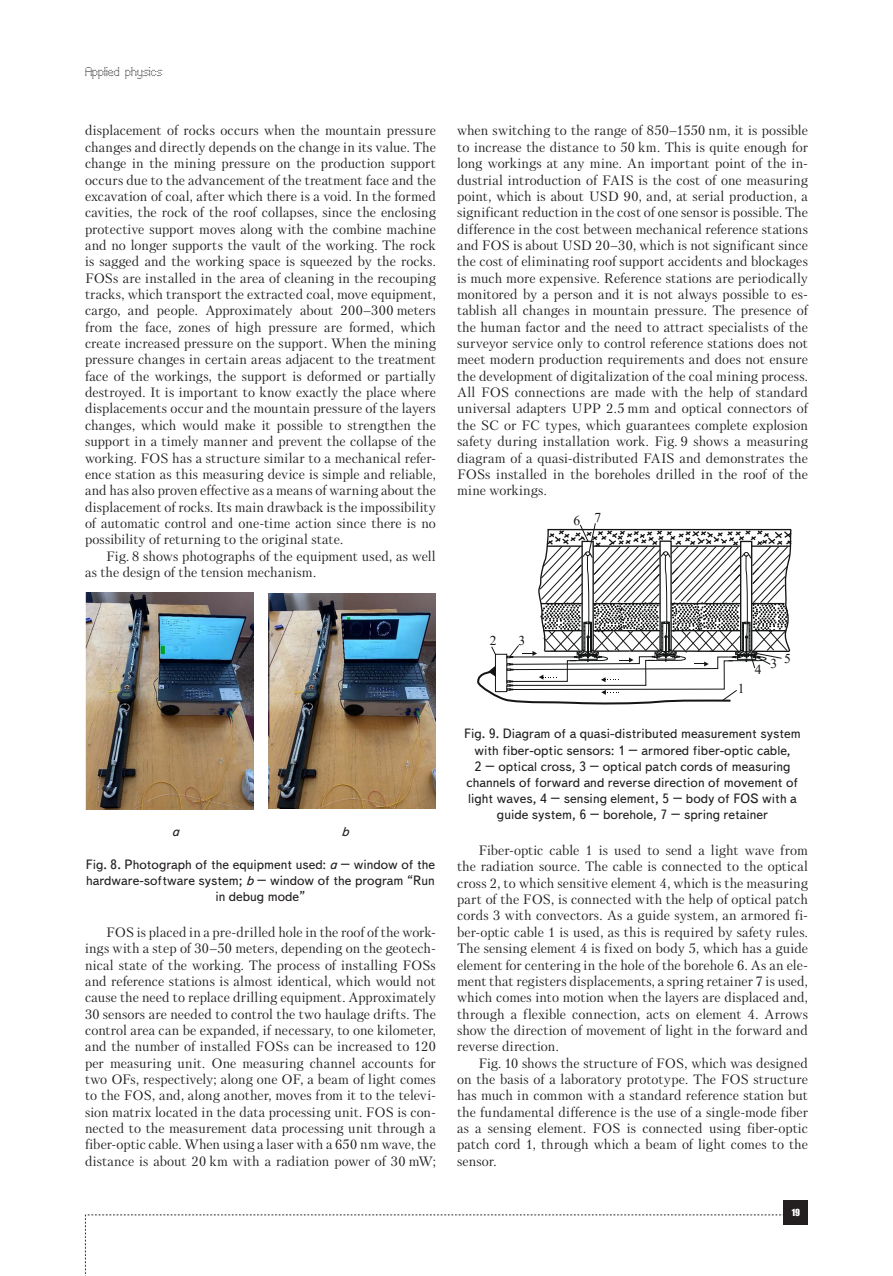
<style>
.page{position:relative;width:893px;height:1276px;background:#fff}
.page>*{position:absolute;margin:0;border:0;box-sizing:border-box;transform-origin:0 0}
.Text__англ{font:13.5px/16.4px "Petersburg C";letter-spacing:.005em;color:#231f20;text-align:justify}
.Рисунок{font:13.5px/16.2px "Text Book C";color:#231f20;text-align:center}
.t1{font:13.5px "Times New Roman";color:#141515}
.Рисунок-2{font:italic 13.5px "Text Book C";color:#231f20}
.t2{font:12px "Perfo";letter-spacing:.015em;color:#231f20}
.t3{font:9px "Impact";color:#fff}
.s1{font-family:"Times New Roman"}
.s2{font-style:italic}
</style>
<div class="page">
<svg style="left:85px;top:1214px;width:699px;height:62px"></svg>
<div style="left:784px;top:1200px;width:24px;height:24px;background:#231f20"></div>
<img style="left:85px;top:592px;width:168px;height:217px">
<img style="left:268px;top:593px;width:168px;height:215px">
<svg style="left:477px;top:523px;width:315px;height:182px"></svg>
<p class="t2" style="left:85px;top:65px;width:79px">Applied physics</p>
<p class="Text__англ" style="left:85px;top:122px;width:352px">displacement of rocks occurs when the mountain pressure changes and directly depends on the change in its value. The change in the mining pressure on the production support occurs due to the advancement of the treatment face and the excavation of coal, after which there is a void. In the formed cavities, the rock of the roof collapses, since the enclosing protective support moves along with the combine machine and no longer supports the vault of the working. The rock is sagged and the working space is squeezed by the rocks.<br>FOSs are installed in the area of cleaning in the recouping tracks, which transport the extracted coal, move equipment, cargo, and people. Approximately about 200<span class="s1">‒</span>300 meters from the face, zones of high pressure are formed, which create increased pressure on the support. When the mining pressure changes in certain areas adjacent to the treatment face of the workings, the support is deformed or partially destroyed. It is important to know exactly the place where displacements occur and the mountain pressure of the layers changes, which would make it possible to strengthen the support in a timely manner and prevent the collapse of the working. FOS has a structure similar to a mechanical refer&shy;ence station as this measuring device is simple and reliable, and has also proven effective as a means of warning about the displacement of rocks. Its main drawback is the impossibility of automatic control and one-time action since there is no possibility of returning to the original state.</p>
<p class="Text__англ" style="left:85px;top:547px;width:352px;text-indent:21px">Fig. 8 shows photographs of the equipment used, as well as the design of the tension mechanism.</p>
<p class="Text__англ" style="left:457px;top:122px;width:352px">when switching to the range of 850<span class="s1">‒</span>1550 nm, it is possible to increase the distance to 50 km. This is quite enough for long workings at any mine. An important point of the in&shy;dustrial introduction of FAIS is the cost of one measuring point, which is about USD 90, and, at serial production, a significant reduction in the cost of one sensor is possible. The difference in the cost between mechanical reference stations and FOS is about USD 20<span class="s1">‒</span>30, which is not significant since the cost of eliminating roof support accidents and blockages is much more expensive. Reference stations are periodically monitored by a person and it is not always possible to es&shy;tablish all changes in mountain pressure. The presence of the human factor and the need to attract specialists of the surveyor service only to control reference stations does not meet modern production requirements and does not ensure the development of digitalization of the coal mining process.<br>All FOS connections are made with the help of standard universal adapters UPP 2.5 mm and optical connectors of the SC or FC types, which guarantees complete explosion safety during installation work. Fig. 9 shows a measuring diagram of a quasi-distributed FAIS and demonstrates the FOSs installed in the boreholes drilled in the roof of the mine workings.</p>
<p class="t1" style="left:573px;top:511px;width:8px">6</p>
<p class="t1" style="left:594px;top:508px;width:8px">7</p>
<p class="Рисунок-2" style="left:172px;top:824px;width:9px">a</p>
<p class="Рисунок-2" style="left:342px;top:824px;width:9px">b</p>
<p class="Рисунок" style="left:86px;top:856px;width:351px">Fig. 8. Photograph of the equipment used: <span class="s2">a</span> – window of the hardware-software system; <span class="s2">b</span> – window of the program “Run in debug mode”</p>
<p class="Text__англ" style="left:85px;top:923px;width:352px;text-indent:21px">FOS is placed in a pre-drilled hole in the roof of the work&shy;ings with a step of 30<span class="s1">‒</span>50 meters, depending on the geotech&shy;nical state of the working. The process of installing FOSs and reference stations is almost identical, which would not cause the need to replace drilling equipment. Approximately 30 sensors are needed to control the two haulage drifts. The control area can be expanded, if necessary, to one kilometer, and the number of installed FOSs can be increased to 120 per measuring unit. One measuring channel accounts for two OFs, respectively; along one OF, a beam of light comes to the FOS, and, along another, moves from it to the televi&shy;sion matrix located in the data processing unit. FOS is con&shy;nected to the measurement data processing unit through a fiber-optic cable. When using a laser with a 650 nm wave, the distance is about 20 km with a radiation power of 30 mW;</p>
<p class="t1" style="left:490px;top:631px;width:8px">2</p>
<p class="t1" style="left:518px;top:631px;width:8px">3</p>
<p class="t1" style="left:738px;top:679px;width:8px">1</p>
<p class="t1" style="left:755px;top:660px;width:8px">4</p>
<p class="t1" style="left:770px;top:651px;width:22px">3 5</p>
<p class="Рисунок" style="left:464px;top:726px;width:338px">Fig. 9. Diagram of a quasi-distributed measurement system with fiber-optic sensors: 1 – armored fiber-optic cable,<br>2 – optical cross, 3 – optical patch cords of measuring channels of forward and reverse direction of movement of light waves, 4 – sensing element, 5 – body of FOS with a guide system, 6 – borehole, 7 – spring retainer</p>
<p class="Text__англ" style="left:457px;top:842px;width:352px;text-indent:21px">Fiber-optic cable 1 is used to send a light wave from the radiation source. The cable is connected to the optical cross 2, to which sensitive element 4, which is the measuring part of the FOS, is connected with the help of optical patch cords 3 with convectors. As a guide system, an armored fi&shy;ber-optic cable 1 is used, as this is required by safety rules.<br>The sensing element 4 is fixed on body 5, which has a guide element for centering in the hole of the borehole 6. As an ele&shy;ment that registers displacements, a spring retainer 7 is used, which comes into motion when the layers are displaced and, through a flexible connection, acts on element 4. Arrows show the direction of movement of light in the forward and reverse direction.</p>
<p class="Text__англ" style="left:457px;top:1054px;width:352px;text-indent:21px">Fig. 10 shows the structure of FOS, which was designed on the basis of a laboratory prototype. The FOS structure has much in common with a standard reference station but the fundamental difference is the use of a single-mode fiber as a sensing element. FOS is connected using fiber-optic patch cord 1, through which a beam of light comes to the sensor.</p>
<p class="t3" style="left:792px;top:1205px;width:10px">19</p>
</div>
